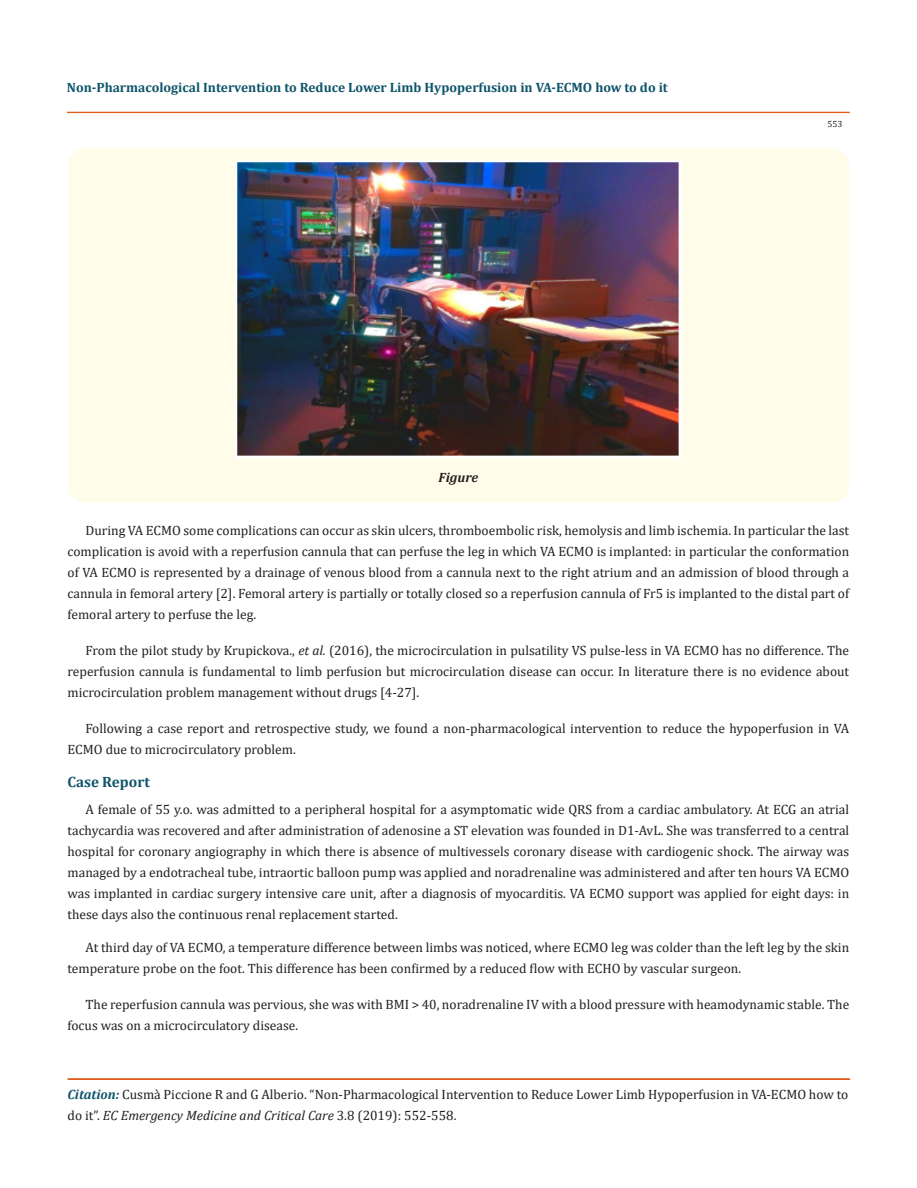
<style>
.page{position:relative;width:917px;height:1188px;background:#fff}
.page>*{position:absolute;margin:0;border:0;box-sizing:border-box;transform-origin:0 0}
.t1{font:700 15px "Cambria";color:#0e546a}
.t2{font:13.5px/21px "Cambria";color:#231f20}
.t3{font:700 13.5px "Cambria";color:#0e546a}
.t4{font:italic 700 13.5px "Cambria";color:#231f20}
.t5{font:9px "Cambria";color:#231f20}
.s1{font-style:italic}
.s2{font-weight:700;font-style:italic;color:#0e546a}
</style>
<div class="page">
<div style="left:67px;top:112px;width:782px;height:1px;border:1px solid #e05d1a"></div>
<div style="left:68px;top:1079px;width:781px;height:1px;border:1px solid #e05d1a"></div>
<div style="left:68px;top:148px;width:781px;height:354px;background:#fffde9;border-radius:18px"></div>
<img style="left:235px;top:160px;width:446px;height:298px">
<p class="t3" style="left:67px;top:77px;width:602px">Non-Pharmacological Intervention to Reduce Lower Limb Hypoperfusion in VA-ECMO how to do it</p>
<p class="t4" style="left:438px;top:467px;width:41px">Figure</p>
<p class="t5" style="left:827px;top:118px;width:16px">553</p>
<p class="t2" style="left:68px;top:520px;width:783px;text-align:justify;text-indent:18px">During VA ECMO some complications can occur as skin ulcers, thromboembolic risk, hemolysis and limb ischemia. In particular the last complication is avoid with a reperfusion cannula that can perfuse the leg in which VA ECMO is implanted: in particular the conformation of VA ECMO is represented by a drainage of venous blood from a cannula next to the right atrium and an admission of blood through a cannula in femoral artery [2]. Femoral artery is partially or totally closed so a reperfusion cannula of Fr5 is implanted to the distal part of femoral artery to perfuse the leg.</p>
<p class="t2" style="left:68px;top:640px;width:783px;text-align:justify;text-indent:18px">From the pilot study by Krupickova., <span class="s1">et al.</span> (2016), the microcirculation in pulsatility VS pulse-less in VA ECMO has no difference. The reperfusion cannula is fundamental to limb perfusion but microcirculation disease can occur. In literature there is no evidence about microcirculation problem management without drugs [4-27].</p>
<p class="t2" style="left:68px;top:718px;width:783px;text-indent:18px">Following a case report and retrospective study, we found a non-pharmacological intervention to reduce the hypoperfusion in VA<br>ECMO due to microcirculatory problem.</p>
<p class="t1" style="left:68px;top:771px;width:84px">Case Report</p>
<p class="t2" style="left:68px;top:799px;width:783px;text-align:justify;text-indent:18px">A female of 55 y.o. was admitted to a peripheral hospital for a asymptomatic wide QRS from a cardiac ambulatory. At ECG an atrial tachycardia was recovered and after administration of adenosine a ST elevation was founded in D1-AvL. She was transferred to a central hospital for coronary angiography in which there is absence of multivessels coronary disease with cardiogenic shock. The airway was managed by a endotracheal tube, intraortic balloon pump was applied and noradrenaline was administered and after ten hours VA ECMO was implanted in cardiac surgery intensive care unit, after a diagnosis of myocarditis. VA ECMO support was applied for eight days: in these days also the continuous renal replacement started.</p>
<p class="t2" style="left:68px;top:937px;width:783px;text-indent:18px">At third day of VA ECMO, a temperature difference between limbs was noticed, where ECMO leg was colder than the left leg by the skin temperature probe on the foot. This difference has been confirmed by a reduced flow with ECHO by vascular surgeon.</p>
<p class="t2" style="left:68px;top:994px;width:783px;text-indent:18px">The reperfusion cannula was pervious, she was with BMI &gt; 40, noradrenaline IV with a blood pressure with heamodynamic stable. The focus was on a microcirculatory disease.</p>
<p class="t2" style="left:68px;top:1084px;width:782px"><span class="s2">Citation:</span> Cusmà Piccione R and G Alberio. “Non-Pharmacological Intervention to Reduce Lower Limb Hypoperfusion in VA-ECMO how to do it”. <span class="s1">EC Emergency Medicine and Critical Care</span> 3.8 (2019): 552-558.</p>
</div>
